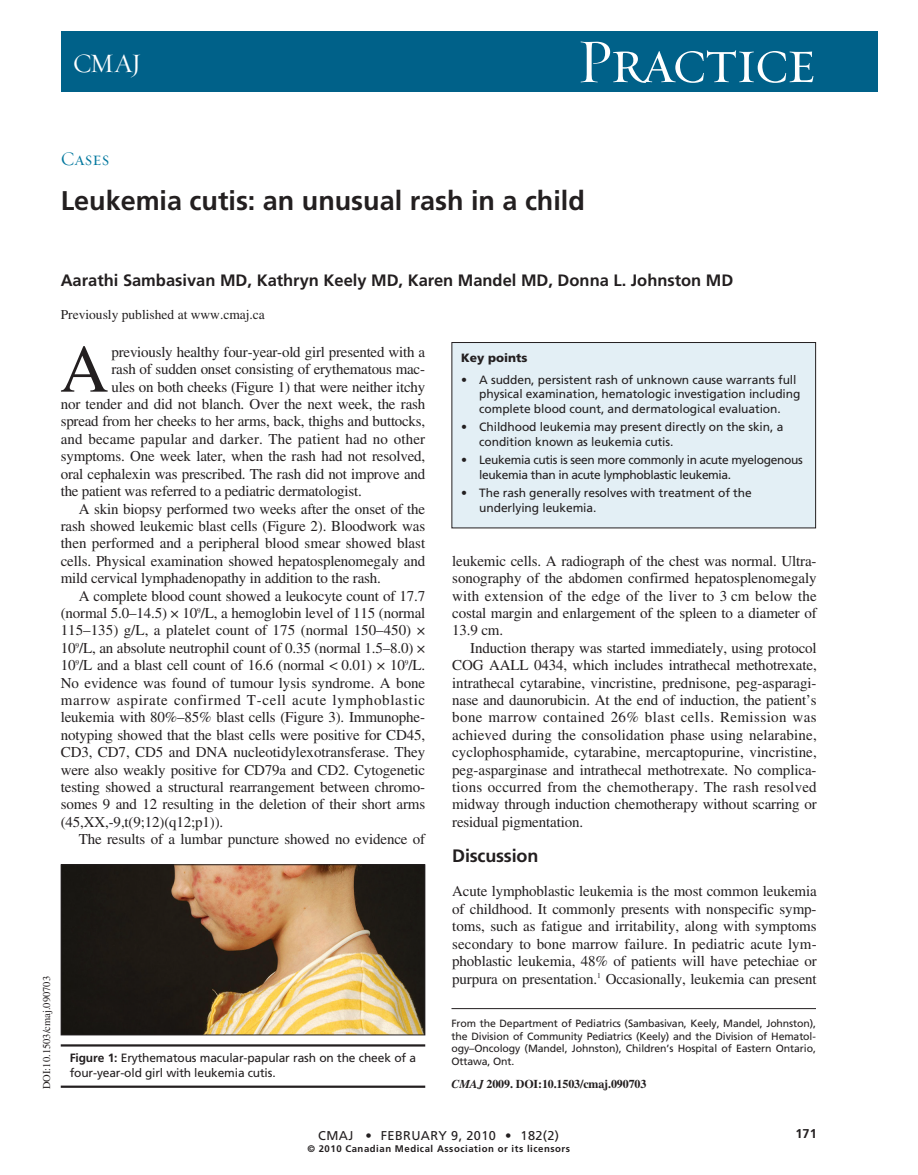
<style>
.page{position:relative;width:918px;height:1175px;background:#fff}
.page>*{position:absolute;margin:0;border:0;box-sizing:border-box;transform-origin:0 0}
.t1{font:67.5px "Times";color:#231f20}
.t2{font:63px "Requiem Display HTF Small Caps";letter-spacing:-.035em;color:#fff}
.t3{font:700 27px "Frutiger";color:#231f20}
.t4{font:27px "Requiem Display HTF Roman";color:#fff}
.t5{font:19.5px "Requiem Display HTF Small Caps";color:#00779e}
.t6{font:700 18px "Frutiger";letter-spacing:-.01em;color:#231f20}
.t7{font:700 16.5px "Frutiger";color:#231f20}
.t8{font:15px/17.4px "Times";letter-spacing:-.01em;color:#231f20;text-align:justify}
.t9{font:15px "Times";letter-spacing:.045em;color:#231f20}
.t10{font:15px "Times";letter-spacing:.01em;color:#231f20}
.t11{font:13.5px "Times";color:#231f20}
.t12{font:12.75px "Frutiger";letter-spacing:.025em;color:#231f20}
.t13{font:700 12.75px "Frutiger";color:#231f20}
.t14{font:12px/14.2px "Frutiger";letter-spacing:-.005em;color:#231f20}
.t15{font:12px/14.2px "Frutiger";letter-spacing:-.03em;color:#231f20}
.t16{font:700 12px "Times";letter-spacing:-.01em;color:#231f20}
.t17{font:900 12px "Frutiger";color:#231f20}
.t18{font:10.5px/12.8px "Frutiger";letter-spacing:-.01em;color:#231f20;text-align:justify}
.t19{font:10.5px "Times";color:#231f20}
.t20{font:700 9.6px "Frutiger";letter-spacing:.055em;color:#231f20}
.s1{font-weight:700}
.s2{font-style:italic}
</style>
<div class="page">
<div style="left:61px;top:32px;width:817px;height:60px;background:#006189"></div>
<hr style="left:452px;top:1008px;width:364px;height:1px;background:#231f20">
<div style="left:452px;top:342px;width:364px;height:186px;background:#e3eff5"></div>
<div style="left:452px;top:342px;width:364px;height:186px;border:1px solid #231f20"></div>
<img style="left:63px;top:866px;width:360px;height:167px">
<div style="left:61px;top:864px;width:364px;height:171px;border:1px solid #231f20"></div>
<hr style="left:61px;top:1044px;width:364px;height:2px;background:#231f20">
<hr style="left:61px;top:1085px;width:364px;height:2px;background:#231f20">
<h3 class="t4" style="left:73px;top:53px;width:70px">CMAJ</h3>
<h2 class="t2" style="left:577px;top:23px;width:241px">Practice</h2>
<h3 class="t5" style="left:61px;top:147px;width:50px">Cases</h3>
<h3 class="t3" style="left:61px;top:190px;width:526px">Leukemia cutis: an unusual rash in a child</h3>
<p class="t7" style="left:61px;top:274px;width:674px">Aarathi Sambasivan MD, Kathryn Keely MD, Karen Mandel MD, Donna L. Johnston MD</p>
<p class="t11" style="left:61px;top:309px;width:206px">Previously published at www.cmaj.ca</p>
<h1 class="t1" style="left:60px;top:344px;width:50px">A</h1>
<p class="t8" style="left:112px;top:344px;width:315px">previously healthy four-year-old girl presented with a</p>
<p class="t8" style="left:112px;top:362px;width:315px">rash of sudden onset consisting of erythematous mac-</p>
<p class="t8" style="left:112px;top:379px;width:315px">ules on both cheeks (Figure 1) that were neither itchy</p>
<p class="t8" style="left:61px;top:397px;width:366px">nor tender and did not blanch. Over the next week, the rash</p>
<p class="t8" style="left:61px;top:414px;width:366px">spread from her cheeks to her arms, back, thighs and buttocks,</p>
<p class="t10" style="left:61px;top:433px;width:366px">and became papular and darker. The patient had no other</p>
<p class="t8" style="left:61px;top:449px;width:366px">symptoms. One week later, when the rash had not resolved,</p>
<p class="t8" style="left:61px;top:466px;width:366px">oral cephalexin was prescribed. The rash did not improve and</p>
<p class="t8" style="left:61px;top:484px;width:303px">the patient was referred to a pediatric dermatologist.</p>
<p class="t8" style="left:79px;top:501px;width:348px">A skin biopsy performed two weeks after the onset of the</p>
<p class="t8" style="left:61px;top:518px;width:366px">rash showed leukemic blast cells (Figure 2). Bloodwork was</p>
<p class="t8" style="left:61px;top:536px;width:366px">then performed and a peripheral blood smear showed blast</p>
<p class="t8" style="left:61px;top:553px;width:366px">cells. Physical examination showed hepatosplenomegaly and</p>
<p class="t8" style="left:61px;top:571px;width:322px">mild cervical lymphadenopathy in addition to the rash.</p>
<p class="t8" style="left:79px;top:588px;width:348px">A complete blood count showed a leukocyte count of 17.7</p>
<p class="t8" style="left:61px;top:605px;width:366px">(normal 5.0–14.5) × 10<sup>9</sup>/L, a hemoglobin level of 115 (normal</p>
<p class="t8" style="left:61px;top:623px;width:366px">115–135) g/L, a platelet count of 175 (normal 150–450) ×</p>
<p class="t8" style="left:61px;top:640px;width:366px">10<sup>9</sup>/L, an absolute neutrophil count of 0.35 (normal 1.5–8.0) ×</p>
<p class="t8" style="left:61px;top:658px;width:366px">10<sup>9</sup>/L and a blast cell count of 16.6 (normal &lt; 0.01) × 10<sup>9</sup>/L.</p>
<p class="t8" style="left:61px;top:675px;width:366px">No evidence was found of tumour lysis syndrome. A bone</p>
<p class="t9" style="left:61px;top:694px;width:366px">marrow aspirate confirmed T-cell acute lymphoblastic</p>
<p class="t8" style="left:61px;top:710px;width:366px">leukemia with 80%–85% blast cells (Figure 3). Immunophe-</p>
<p class="t8" style="left:61px;top:727px;width:366px">notyping showed that the blast cells were positive for CD45,</p>
<p class="t8" style="left:61px;top:745px;width:366px">CD3, CD7, CD5 and DNA nucleotidylexotransferase. They</p>
<p class="t8" style="left:61px;top:762px;width:366px">were also weakly positive for CD79a and CD2. Cytogenetic</p>
<p class="t8" style="left:61px;top:779px;width:366px">testing showed a structural rearrangement between chromo-</p>
<p class="t8" style="left:61px;top:797px;width:366px">somes 9 and 12 resulting in the deletion of their short arms</p>
<p class="t8" style="left:61px;top:814px;width:164px">(45,XX,-9,t(9;12)(q12;p1)).</p>
<p class="t8" style="left:79px;top:832px;width:348px">The results of a lumbar puncture showed no evidence of</p>
<p class="t19" style="left:43px;top:1089px;width:115px;rotate:-90deg">DOI:10.1503/cmaj.090703</p>
<p class="t14" style="left:70px;top:1050px;width:348px;line-height:15px"><span class="s1">Figure 1:</span> Erythematous macular-papular rash on the cheek of a four-year-old girl with leukemia cutis.</p>
<p class="t17" style="left:461px;top:353px;width:68px">Key points</p>
<p class="t14" style="left:479px;top:374px;width:323px;text-indent:-18px">• A sudden, persistent rash of unknown cause warrants full physical examination, hematologic investigation including complete blood count, and dermatological evaluation.</p>
<p class="t14" style="left:479px;top:421px;width:306px;text-indent:-18px">• Childhood leukemia may present directly on the skin, a condition known as leukemia cutis.</p>
<p class="t15" style="left:479px;top:454px;width:325px;text-indent:-18px">• Leukemia cutis is seen more commonly in acute myelogenous leukemia than in acute lymphoblastic leukemia.</p>
<p class="t14" style="left:479px;top:487px;width:274px;text-indent:-18px">• The rash generally resolves with treatment of the underlying leukemia.</p>
<p class="t8" style="left:452px;top:553px;width:366px">leukemic cells. A radiograph of the chest was normal. Ultra&shy;sonography of the abdomen confirmed hepatosplenomegaly with extension of the edge of the liver to 3 cm below the costal margin and enlargement of the spleen to a diameter of 13.9 cm.</p>
<p class="t8" style="left:452px;top:640px;width:366px;text-indent:18px">Induction therapy was started immediately, using protocol COG AALL 0434, which includes intrathecal methotrexate, intrathecal cytarabine, vincristine, prednisone, peg-asparagi&shy;nase and daunorubicin. At the end of induction, the patient’s bone marrow contained 26% blast cells. Remission was achieved during the consolidation phase using nelarabine, cyclophosphamide, cytarabine, mercaptopurine, vincristine, peg-asparginase and intrathecal methotrexate. No complica&shy;tions occurred from the chemotherapy. The rash resolved midway through induction chemotherapy without scarring or residual pigmentation.</p>
<p class="t6" style="left:452px;top:848px;width:88px">Discussion</p>
<p class="t8" style="left:452px;top:884px;width:366px">Acute lymphoblastic leukemia is the most common leukemia of childhood. It commonly presents with nonspecific symp&shy;toms, such as fatigue and irritability, along with symptoms secondary to bone marrow failure. In pediatric acute lym&shy;phoblastic leukemia, 48% of patients will have petechiae or purpura on presentation.<sup>1</sup> Occasionally, leukemia can present</p>
<p class="t18" style="left:452px;top:1017px;width:366px">From the Department of Pediatrics (Sambasivan, Keely, Mandel, Johnston), the Division of Community Pediatrics (Keely) and the Division of Hematol&shy;ogy–Oncology (Mandel, Johnston), Children’s Hospital of Eastern Ontario, Ottawa, Ont.</p>
<p class="t16" style="left:452px;top:1079px;width:196px"><span class="s2">CMAJ</span> 2009. DOI:10.1503/cmaj.090703</p>
<p class="t12" style="left:318px;top:1130px;width:242px">CMAJ • FEBRUARY 9, 2010 • 182(2)</p>
<p class="t20" style="left:307px;top:1145px;width:264px">© 2010 Canadian Medical Association or its licensors</p>
<p class="t13" style="left:796px;top:1128px;width:23px">171</p>
</div>
